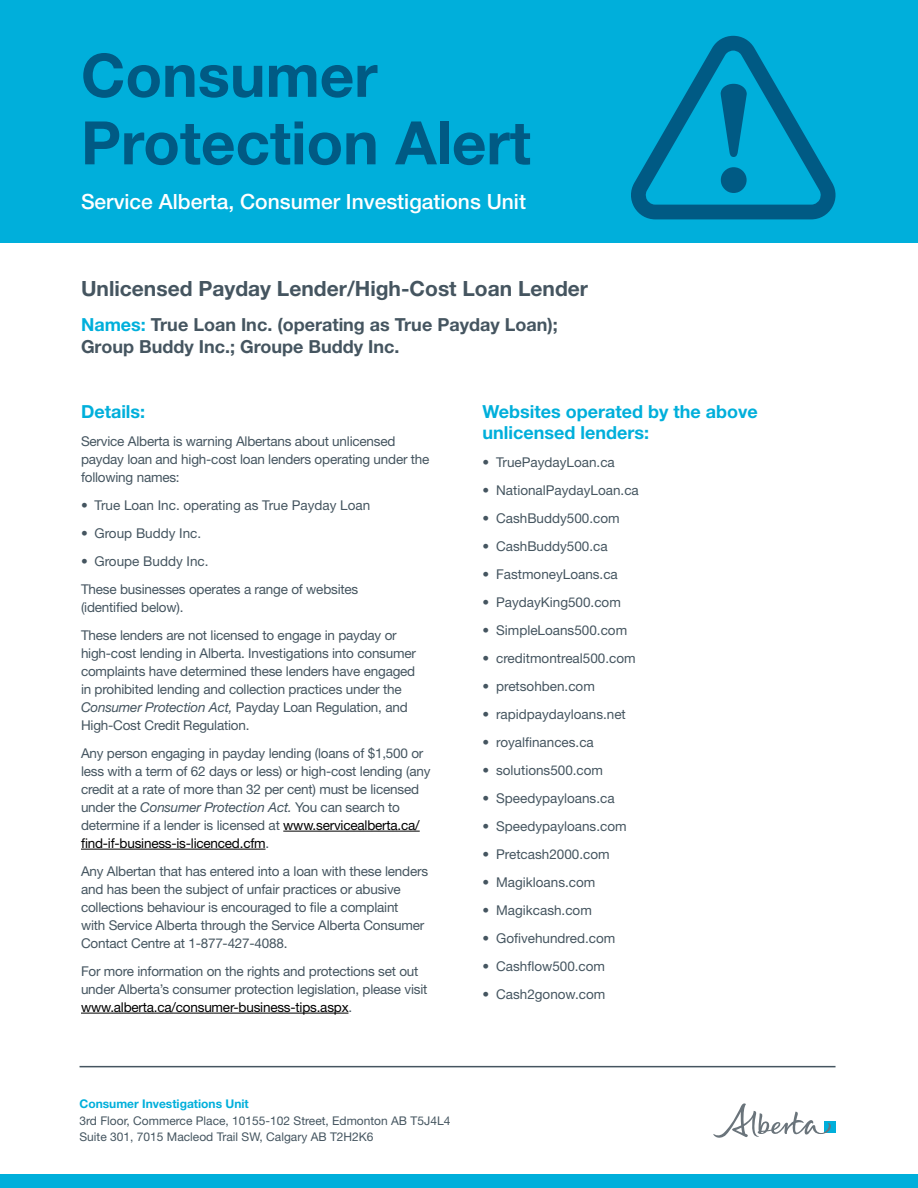
<style>
.page{position:relative;width:918px;height:1188px;background:#fff}
.page>*{position:absolute;margin:0;border:0;box-sizing:border-box;transform-origin:0 0}
.t1{font:700 60px/67.5px "Helvetica Neue LT Std";color:#005a84}
.t2{font:700 21px "Helvetica Neue LT Std";color:#455560}
.t3{font:500 21px "Helvetica Neue LT Std";color:#fff}
.t4{font:700 18px/21.6px "Helvetica Neue LT Std";color:#455560}
.t5{font:700 18px/21.6px "Helvetica Neue LT Std";color:#00afdb}
.t6{font:13.5px/18px "Helvetica Neue LT Std";letter-spacing:-.015em;color:#455560}
.t7{font:12px/16.5px "Helvetica Neue LT Std";color:#455560}
.t8{font:700 12px "Helvetica Neue LT Std";color:#00afdb}
.s1{color:#00afdb}
.s2{font-style:italic}
.s3{color:#000}
</style>
<div class="page">
<div style="left:0;top:0;width:918px;height:243px;background:#00afdb"></div>
<hr style="left:283px;top:831px;width:137px;height:1px;background:#000">
<hr style="left:81px;top:849px;width:185px;height:1px;background:#000">
<hr style="left:81px;top:1013px;width:267px;height:1px;background:#000">
<hr style="left:80px;top:1066px;width:756px;height:1px;background:#455560">
<div style="left:824px;top:1121px;width:12px;height:11px;background:#00afdb"></div>
<svg style="left:713px;top:1103px;width:118px;height:35px"></svg>
<div style="left:0;top:1174px;width:918px;height:14px;background:#00afdb"></div>
<svg style="left:631px;top:36px;width:205px;height:183px"></svg>
<h1 class="t1" style="left:81px;top:40px;width:451px">Consumer<br>Protection Alert</h1>
<h2 class="t3" style="left:81px;top:189px;width:447px">Service Alberta, Consumer Investigations Unit</h2>
<h2 class="t2" style="left:81px;top:276px;width:509px">Unlicensed Payday Lender/High-Cost Loan Lender</h2>
<h3 class="t4" style="left:81px;top:314px;width:478px"><span class="s1">Names:</span> True Loan Inc. (operating as True Payday Loan);<br>Group Buddy Inc.; Groupe Buddy Inc.</h3>
<h3 class="t5" style="left:81px;top:400px;width:66px">Details:</h3>
<p class="t6" style="left:81px;top:432px;width:350px">Service Alberta is warning Albertans about unlicensed payday loan and high-cost loan lenders operating under the following names:</p>
<p class="t6" style="left:81px;top:496px;width:291px">• True Loan Inc. operating as True Payday Loan</p>
<p class="t6" style="left:81px;top:524px;width:122px">• Group Buddy Inc.</p>
<p class="t6" style="left:81px;top:547px;width:279px;line-height:28px">• Groupe Buddy Inc.<br>These businesses operates a range of websites</p>
<p class="t6" style="left:81px;top:593px;width:317px;line-height:28px">(identified below).<br>These lenders are not licensed to engage in payday or</p>
<p class="t6" style="left:81px;top:644px;width:337px">high-cost lending in Alberta. Investigations into consumer complaints have determined these lenders have engaged in prohibited lending and collection practices under the <span class="s2">Consumer Protection Act,</span> Payday Loan Regulation, and High-Cost Credit Regulation.</p>
<p class="t6" style="left:81px;top:744px;width:351px">Any person engaging in payday lending (loans of $1,500 or less with a term of 62 days or less) or high-cost lending (any credit at a rate of more than 32 per cent) must be licensed under the <span class="s2">Consumer Protection Act.</span> You can search to determine if a lender is licensed at <span class="s3">www.servicealberta.ca/ find-if-business-is-licenced.cfm</span>.</p>
<p class="t6" style="left:81px;top:862px;width:349px">Any Albertan that has entered into a loan with these lenders and has been the subject of unfair practices or abusive collections behaviour is encouraged to file a complaint<br>with Service Alberta through the Service Alberta Consumer Contact Centre at 1-877-427-4088.</p>
<p class="t6" style="left:81px;top:962px;width:348px">For more information on the rights and protections set out under Alberta’s consumer protection legislation, please visit <span class="s3">www.alberta.ca/consumer-business-tips.aspx</span>.</p>
<h3 class="t5" style="left:483px;top:400px;width:277px">Websites operated by the above unlicensed lenders:</h3>
<p class="t6" style="left:483px;top:453px;width:134px">• TruePaydayLoan.ca</p>
<p class="t6" style="left:483px;top:481px;width:158px">• NationalPaydayLoan.ca</p>
<p class="t6" style="left:483px;top:509px;width:139px">• CashBuddy500.com</p>
<p class="t6" style="left:483px;top:537px;width:127px">• CashBuddy500.ca</p>
<p class="t6" style="left:483px;top:565px;width:137px">• FastmoneyLoans.ca</p>
<p class="t6" style="left:483px;top:593px;width:140px">• PaydayKing500.com</p>
<p class="t6" style="left:483px;top:621px;width:146px">• SimpleLoans500.com</p>
<p class="t6" style="left:483px;top:649px;width:155px">• creditmontreal500.com</p>
<p class="t6" style="left:483px;top:677px;width:114px">• pretsohben.com</p>
<p class="t6" style="left:483px;top:705px;width:145px">• rapidpaydayloans.net</p>
<p class="t6" style="left:483px;top:733px;width:113px">• royalfinances.ca</p>
<p class="t6" style="left:483px;top:761px;width:122px">• solutions500.com</p>
<p class="t6" style="left:483px;top:789px;width:134px">• Speedypayloans.ca</p>
<p class="t6" style="left:483px;top:817px;width:146px">• Speedypayloans.com</p>
<p class="t6" style="left:483px;top:845px;width:129px">• Pretcash2000.com</p>
<p class="t6" style="left:483px;top:873px;width:114px">• Magikloans.com</p>
<p class="t6" style="left:483px;top:901px;width:111px">• Magikcash.com</p>
<p class="t6" style="left:483px;top:929px;width:134px">• Gofivehundred.com</p>
<p class="t6" style="left:483px;top:957px;width:124px">• Cashflow500.com</p>
<p class="t6" style="left:483px;top:985px;width:124px">• Cash2gonow.com</p>
<p class="t8" style="left:80px;top:1097px;width:171px">Consumer Investigations Unit</p>
<p class="t7" style="left:80px;top:1112px;width:372px">3rd Floor, Commerce Place, 10155-102 Street, Edmonton AB T5J4L4<br>Suite 301, 7015 Macleod Trail SW, Calgary AB T2H2K6</p>
</div>
